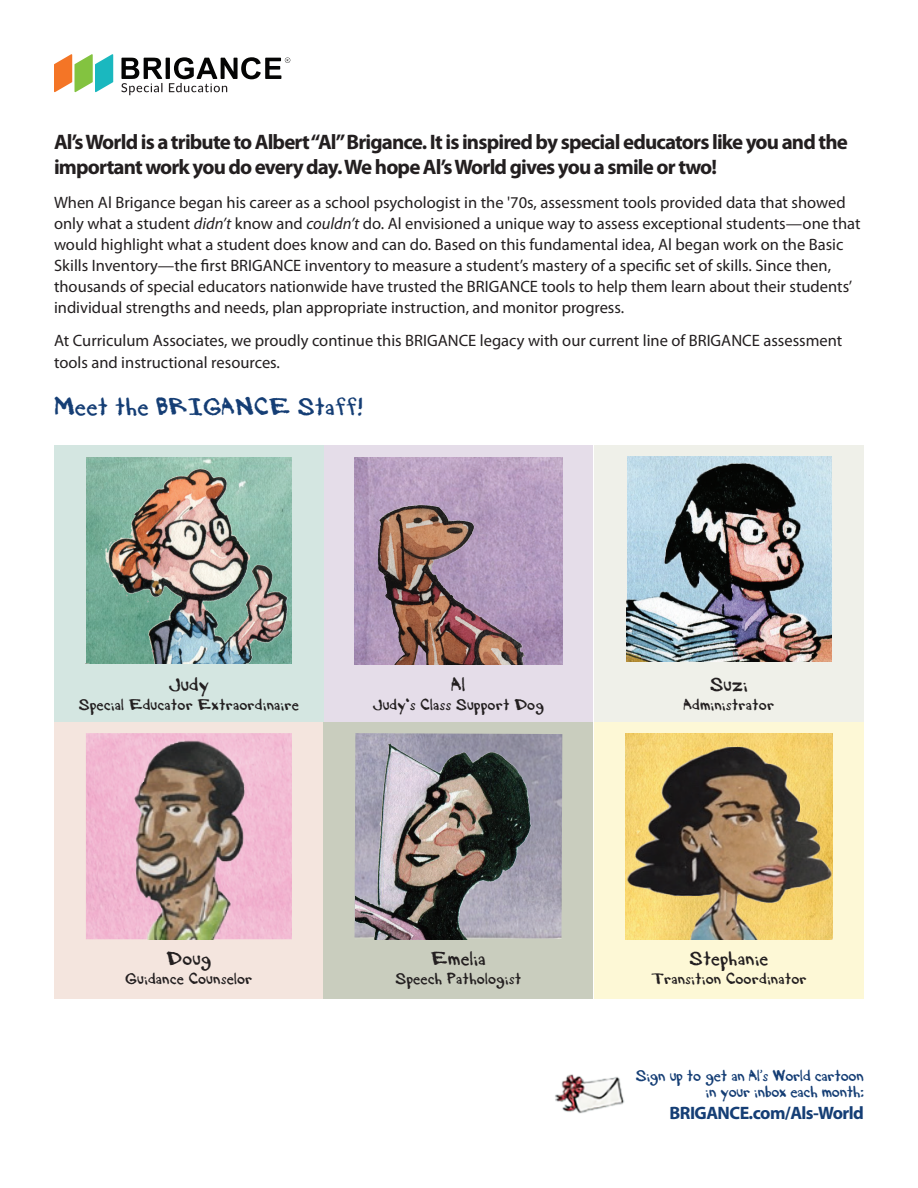
<style>
.page{position:relative;width:918px;height:1188px;background:#fff}
.page>*{position:absolute;margin:0;border:0;box-sizing:border-box;transform-origin:0 0}
.t1{font:700 21px/25.2px "Myriad Pro";letter-spacing:-.04em;color:#231f20}
.t2{font:21px "Al's World";color:#153e75}
.t3{font:700 18px "Myriad Pro";letter-spacing:-.03em;color:#153e75}
.t4{font:16.5px/21px "Myriad Pro";color:#231f20}
.t5{font:16.5px "Al's World";color:#231f20}
.t6{font:13.5px "Al's World";color:#231f20}
.t7{font:13.5px/16.2px "Al's World";letter-spacing:-.025em;color:#153e75;text-align:right}
.s1{font-style:italic}
</style>
<div class="page">
<img style="left:555px;top:1074px;width:70px;height:40px">
<div style="left:323px;top:445px;width:270px;height:277px;background:#e5dde9"></div>
<div style="left:54px;top:445px;width:270px;height:277px;background:#d4e6e1"></div>
<img style="left:354px;top:458px;width:209px;height:207px">
<img style="left:358px;top:458px;width:193px;height:207px">
<img style="left:86px;top:457px;width:206px;height:206px">
<div style="left:54px;top:722px;width:270px;height:277px;background:#f4e5de"></div>
<img style="left:86px;top:733px;width:206px;height:206px">
<div style="left:594px;top:722px;width:270px;height:277px;background:#fdf8d6"></div>
<img style="left:626px;top:733px;width:206px;height:13px">
<img style="left:626px;top:746px;width:206px;height:193px">
<div style="left:323px;top:722px;width:270px;height:277px;background:#c9cdbe"></div>
<img style="left:355px;top:734px;width:206px;height:206px">
<div style="left:594px;top:445px;width:270px;height:277px;background:#eff0e9"></div>
<img style="left:627px;top:456px;width:205px;height:205px">
<svg style="left:54px;top:54px;width:59px;height:38px"></svg>
<hr style="left:166px;top:58px;width:4px;height:21px;background:#050504">
<svg style="left:121px;top:58px;width:41px;height:37px"></svg>
<svg style="left:169px;top:57px;width:121px;height:35px"></svg>
<p class="t1" style="left:54px;top:129px;width:795px">Al’s World is a tribute to Albert “Al” Brigance. It is inspired by special educators like you and the important work you do every day. We hope Al’s World gives you a smile or two!</p>
<p class="t4" style="left:54px;top:192px;width:808px">When Al Brigance began his career as a school psychologist in the '70s, assessment tools provided data that showed only what a student <span class="s1">didn’t</span> know and <span class="s1">couldn’t</span> do. Al envisioned a unique way to assess exceptional students—one that would highlight what a student does know and can do. Based on this fundamental idea, Al began work on the Basic Skills Inventory—the first BRIGANCE inventory to measure a student’s mastery of a specific set of skills. Since then, thousands of special educators nationwide have trusted the BRIGANCE tools to help them learn about their students’ individual strengths and needs, plan appropriate instruction, and monitor progress.</p>
<p class="t4" style="left:54px;top:331px;width:790px">At Curriculum Associates, we proudly continue this BRIGANCE legacy with our current line of BRIGANCE assessment tools and instructional resources.</p>
<p class="t2" style="left:54px;top:395px;width:310px">Meet the BRIGANCE Staff!</p>
<p class="t5" style="left:169px;top:675px;width:42px">Judy</p>
<p class="t6" style="left:79px;top:697px;width:222px">Special Educator Extraordinaire</p>
<p class="t5" style="left:451px;top:675px;width:16px">Al</p>
<p class="t6" style="left:373px;top:697px;width:173px">Judy's Class Support Dog</p>
<p class="t5" style="left:710px;top:675px;width:39px">Suzi</p>
<p class="t6" style="left:684px;top:697px;width:92px">Administrator</p>
<p class="t5" style="left:167px;top:949px;width:46px">Doug</p>
<p class="t6" style="left:125px;top:972px;width:129px">Guidance Counselor</p>
<p class="t5" style="left:431px;top:949px;width:57px">Emelia</p>
<p class="t6" style="left:395px;top:972px;width:128px">Speech Pathologist</p>
<p class="t5" style="left:690px;top:949px;width:80px">Stephanie</p>
<p class="t6" style="left:651px;top:972px;width:157px">Transition Coordinator</p>
<p class="t7" style="left:636px;top:1069px;width:230px">Sign up to get an Al’s World cartoon in your inbox each month:</p>
<p class="t3" style="left:670px;top:1103px;width:196px">BRIGANCE.com/Als-World</p>
</div>
